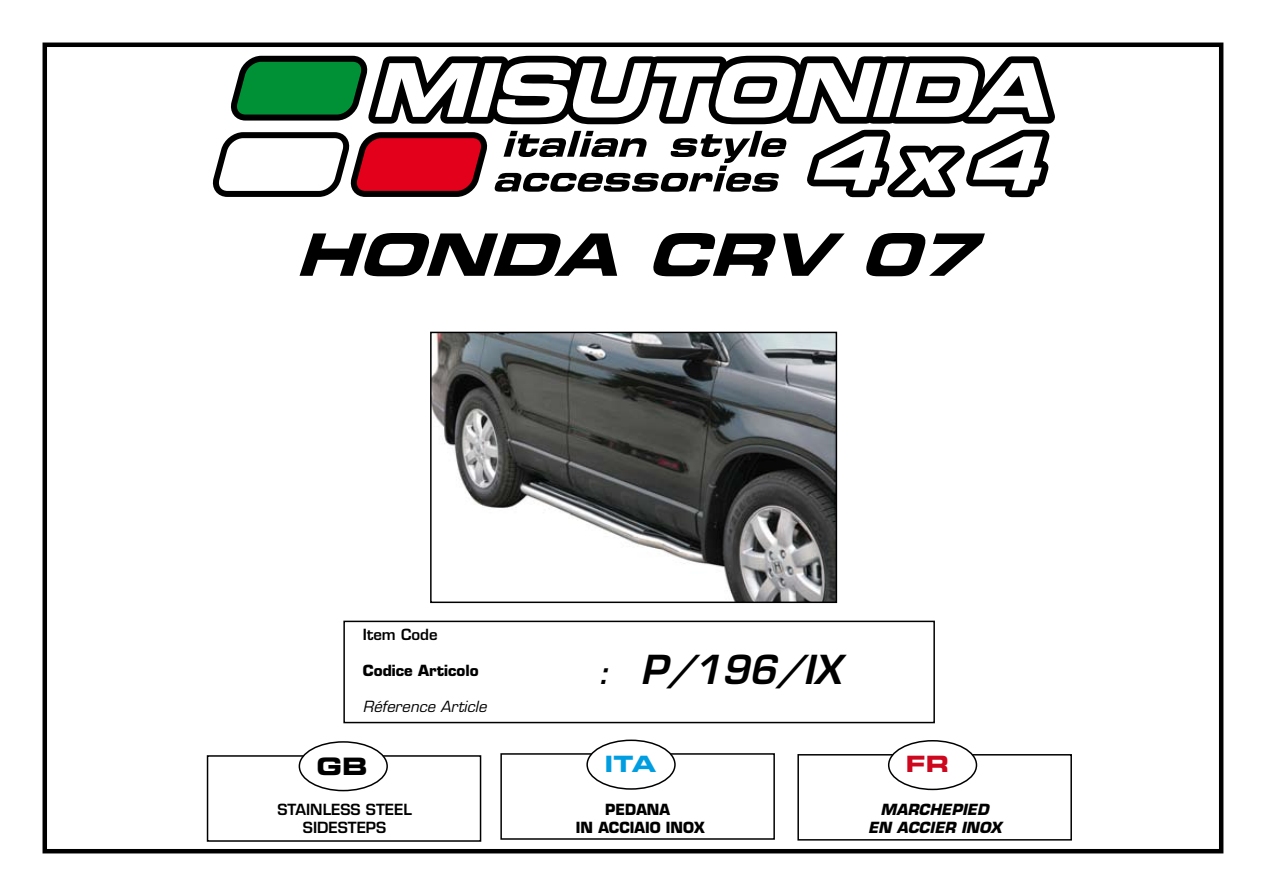
<style>
.page{position:relative;width:1263px;height:893px;background:#fff}
.page>*{position:absolute;margin:0;border:0;box-sizing:border-box;transform-origin:0 0}
.t1{font:italic 58.5px "Eurostile LT Std Bold Ex 2";color:#000}
.t2{font:italic 600 39px "Eurostile LT Std";color:#000}
.t3{font:24px "Eurostile LT Std Bold Ex 2";color:#000}
.t4{font:22.5px "Eurostile LT Std Bold Ex 2";color:#009ee0}
.t5{font:22.5px "Eurostile LT Std Bold Ex 2";color:#cc071e}
.t6{font:600 15px/18px "Eurostile LT Std";color:#000;text-align:center}
.t7{font:italic 700 15px/18px "Eurostile LT Std";color:#000;text-align:center}
.t8{font:700 15px/18px "Eurostile LT Std";color:#000;text-align:center;scale:.96 1}
.t9{font:italic 15px "Eurostile LT Std";color:#000}
.t10{font:700 15px "Eurostile LT Std";color:#000}
.s1{font-size:30px}
</style>
<div class="page">
<div style="left:43px;top:43px;width:1180px;height:810px;border:4px solid #000"></div>
<svg style="left:213px;top:55px;width:842px;height:143px"></svg>
<div style="left:343px;top:621px;width:592px;height:102px;border:2px solid #000"></div>
<div style="left:207px;top:755px;width:274px;height:87px;border:2px solid #000"></div>
<div style="left:299px;top:742px;width:88px;height:49px;background:#fff;border-radius:50%"></div>
<div style="left:299px;top:741px;width:89px;height:50px;border:2px solid #000;border-radius:50%"></div>
<div style="left:500px;top:753px;width:275px;height:87px;border:2px solid #000"></div>
<div style="left:587px;top:740px;width:88px;height:49px;background:#fff;border-radius:50%"></div>
<div style="left:586px;top:739px;width:90px;height:51px;border:2px solid #000;border-radius:50%"></div>
<div style="left:797px;top:754px;width:275px;height:87px;border:2px solid #000"></div>
<div style="left:889px;top:741px;width:87px;height:48px;background:#fff;border-radius:50%"></div>
<div style="left:888px;top:740px;width:89px;height:50px;border:2px solid #000;border-radius:50%"></div>
<img style="left:433px;top:335px;width:401px;height:265px">
<div style="left:430px;top:332px;width:407px;height:271px;border:2px solid #000"></div>
<h1 class="t1" style="left:295px;top:214px;width:708px">HONDA CRV 07</h1>
<p class="t6" style="left:363px;top:625px;width:76px">Item Code</p>
<p class="t10" style="left:363px;top:661px;width:117px">Codice Articolo</p>
<p class="t9" style="left:363px;top:697px;width:125px">Réference Article</p>
<h3 class="t3" style="left:317px;top:749px;width:52px">GB</h3>
<p class="t6" style="left:277px;top:800px;width:136px">STAINLESS STEEL<br>SIDESTEPS</p>
<h2 class="t2" style="left:598px;top:645px;width:244px"><span class="s1">:</span> P/196/IX</h2>
<h3 class="t4" style="left:604px;top:748px;width:53px">ITA</h3>
<h3 class="t5" style="left:906px;top:748px;width:45px">FR</h3>
<p class="t7" style="left:868px;top:800px;width:135px">MARCHEPIED<br>EN ACCIER INOX</p>
<p class="t8" style="left:576px;top:800px;width:135px">PEDANA<br>IN ACCIAIO INOX</p>
</div>
